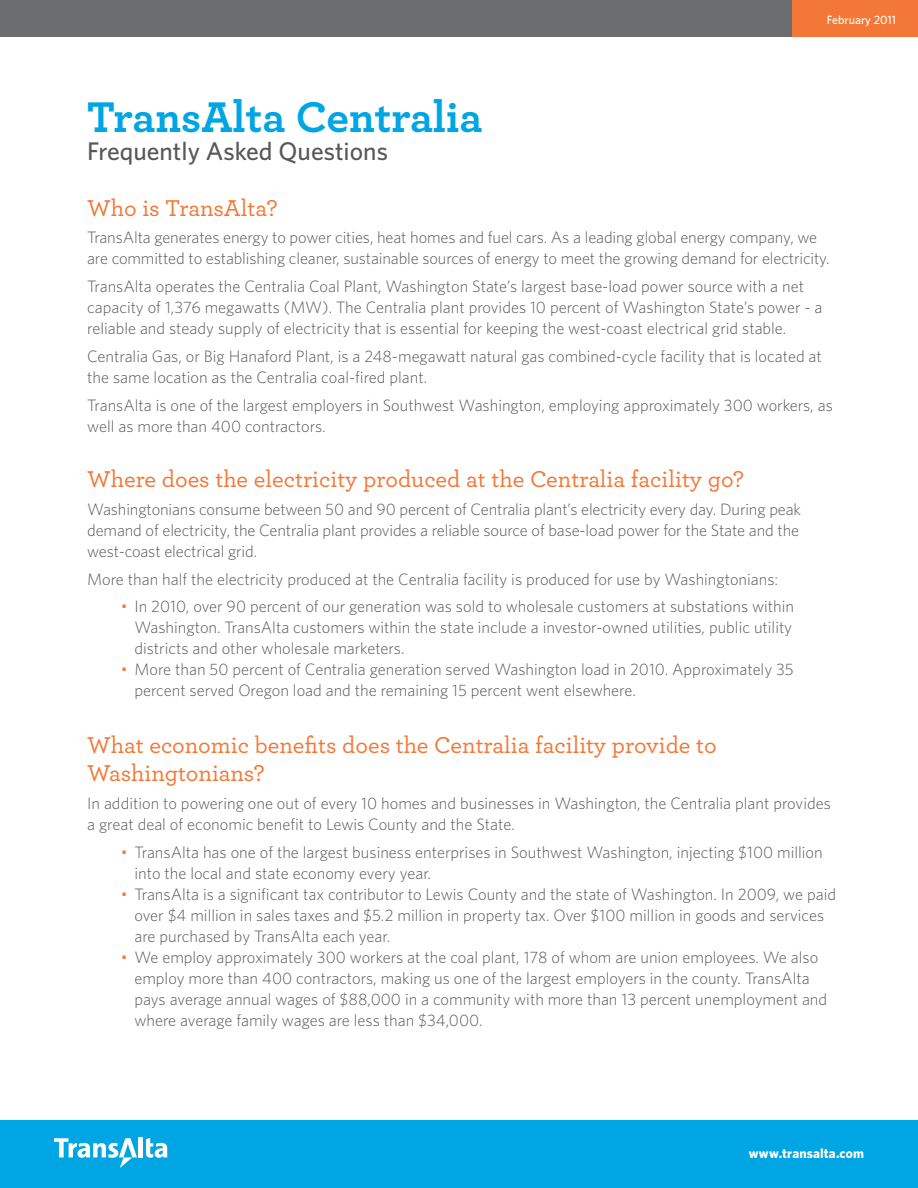
<style>
.page{position:relative;width:918px;height:1188px;background:#fff}
.page>*{position:absolute;margin:0;border:0;box-sizing:border-box;transform-origin:0 0}
.Body{font:700 45px "Archer";color:#00a5e3}
.Body-2{font:500 25.5px "Whitney";color:#57585a}
.Body-3{font:500 24px/28.5px "Archer";color:#f37736}
.Body-4{font:300 16.5px/21px "Whitney";color:#57585a}
.Bullets{font:300 16.5px/21px "Whitney";color:#57585a}
.t1{font:700 13.5px "Whitney";letter-spacing:.01em;color:#fff}
.t2{font:500 12px "Whitney";color:#fff}
.s1{color:#f37736}
</style>
<div class="page">
<div style="left:0;top:1121px;width:918px;height:67px;background:#00a5e3"></div>
<div style="left:138px;top:1137px;width:5px;height:20px;background:#fff"></div>
<svg style="left:54px;top:1138px;width:83px;height:30px"></svg>
<svg style="left:146px;top:1138px;width:21px;height:20px"></svg>
<div style="left:0;top:0;width:796px;height:36px;background:#6c6d70"></div>
<div style="left:793px;top:0;width:125px;height:36px;background:#f37736"></div>
<p class="t2" style="left:827px;top:13px;width:71px">February 2011</p>
<p class="Body" style="left:87px;top:89px;width:397px">TransAlta Centralia</p>
<p class="Body-2" style="left:87px;top:136px;width:302px">Frequently Asked Questions</p>
<p class="Body-3" style="left:87px;top:193px;width:192px">Who is TransAlta?</p>
<p class="Body-4" style="left:87px;top:227px;width:744px">TransAlta generates energy to power cities, heat homes and fuel cars. As a leading global energy company, we are committed to establishing cleaner, sustainable sources of energy to meet the growing demand for electricity.</p>
<p class="Body-4" style="left:87px;top:276px;width:737px">TransAlta operates the Centralia Coal Plant, Washington State’s largest base-load power source with a net capacity of 1,376 megawatts (MW). The Centralia plant provides 10 percent of Washington State’s power - a reliable and steady supply of electricity that is essential for keeping the west-coast electrical grid stable.</p>
<p class="Body-4" style="left:87px;top:345px;width:736px">Centralia Gas, or Big Hanaford Plant, is a 248-megawatt natural gas combined-cycle facility that is located at the same location as the Centralia coal-fired plant.</p>
<p class="Body-4" style="left:87px;top:394px;width:747px">TransAlta is one of the largest employers in Southwest Washington, employing approximately 300 workers, as well as more than 400 contractors.</p>
<p class="Body-3" style="left:87px;top:464px;width:658px">Where does the electricity produced at the Centralia facility go?</p>
<p class="Body-4" style="left:87px;top:498px;width:715px;text-align:justify">Washingtonians consume between 50 and 90 percent of Centralia plant’s electricity every day. During peak demand of electricity, the Centralia plant provides a reliable source of base-load power for the State and the west-coast electrical grid.</p>
<p class="Body-4" style="left:87px;top:568px;width:693px">More than half the electricity produced at the Centralia facility is produced for use by Washingtonians:</p>
<p class="Bullets" style="left:134px;top:596px;width:661px;text-indent:-14px"><span class="s1">•</span> In 2010, over 90 percent of our generation was sold to wholesale customers at substations within<br>Washington. TransAlta customers within the state include a investor-owned utilities, public utility districts and other wholesale marketers.</p>
<p class="Bullets" style="left:134px;top:659px;width:661px;text-indent:-14px"><span class="s1">•</span> More than 50 percent of Centralia generation served Washington load in 2010. Approximately 35 percent served Oregon load and the remaining 15 percent went elsewhere.</p>
<p class="Body-3" style="left:87px;top:730px;width:631px">What economic benefits does the Centralia facility provide to<br>Washingtonians?</p>
<p class="Body-4" style="left:87px;top:792px;width:745px">In addition to powering one out of every 10 homes and businesses in Washington, the Centralia plant provides a great deal of economic benefit to Lewis County and the State.</p>
<p class="Bullets" style="left:134px;top:841px;width:690px;text-indent:-14px"><span class="s1">•</span> TransAlta has one of the largest business enterprises in Southwest Washington, injecting $100 million into the local and state economy every year.</p>
<p class="Bullets" style="left:134px;top:883px;width:703px;text-indent:-14px"><span class="s1">•</span> TransAlta is a significant tax contributor to Lewis County and the state of Washington. In 2009, we paid over $4 million in sales taxes and $5.2 million in property tax. Over $100 million in goods and services are purchased by TransAlta each year.</p>
<p class="Bullets" style="left:134px;top:946px;width:694px;text-indent:-14px"><span class="s1">•</span> We employ approximately 300 workers at the coal plant, 178 of whom are union employees. We also employ more than 400 contractors, making us one of the largest employers in the county. TransAlta pays average annual wages of $88,000 in a community with more than 13 percent unemployment and where average family wages are less than $34,000.</p>
<p class="t1" style="left:749px;top:1145px;width:117px">www.transalta.com</p>
</div>
